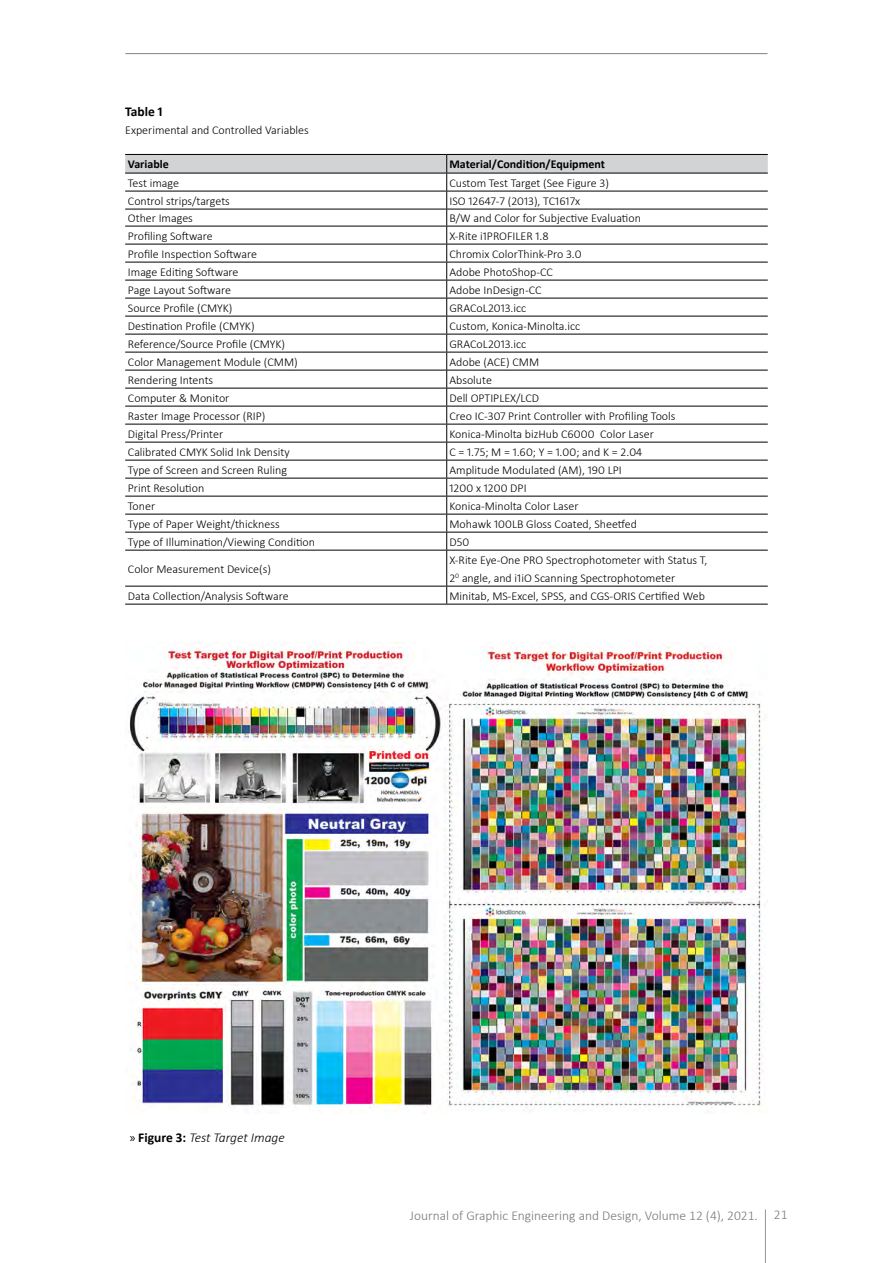
<style>
.page{position:relative;width:893px;height:1263px;background:#fff}
.page>*{position:absolute;margin:0;border:0;box-sizing:border-box;transform-origin:0 0}
.t1{font:300 13.5px "Calibri";color:#77787b}
.t2{font:italic 300 13.5px "Calibri";color:#000}
.t3{font:700 13.5px "Calibri";color:#000}
.t4{font:300 12px/18px "Calibri";color:#000}
.t5{font:700 12px "Calibri";color:#000}
.s1{font-family:"Myriad Pro";font-weight:400;font-style:normal}
.s2{font-weight:700;font-style:normal}
</style>
<div class="page">
<hr style="left:765px;top:1209px;width:1px;height:54px;background:#939598">
<hr style="left:125px;top:53px;width:642px;height:1px;background:#808285">
<hr style="left:125px;top:550px;width:322px;height:1px;background:#000">
<hr style="left:447px;top:550px;width:321px;height:1px;background:#000">
<hr style="left:125px;top:586px;width:322px;height:1px;background:#000">
<hr style="left:447px;top:586px;width:321px;height:1px;background:#000">
<hr style="left:125px;top:604px;width:322px;height:1px;background:#000">
<hr style="left:447px;top:604px;width:321px;height:1px;background:#000">
<hr style="left:446px;top:550px;width:1px;height:36px;background:#000">
<svg style="left:446px;top:586px;width:1px;height:18px"></svg>
<svg style="left:125px;top:154px;width:643px;height:396px"></svg>
<img style="left:129px;top:642px;width:634px;height:471px">
<p class="t3" style="left:125px;top:102px;width:39px">Table 1</p>
<p class="t4" style="left:125px;top:121px;width:185px">Experimental and Controlled Variables</p>
<p class="t5" style="left:128px;top:156px;width:42px">Variable</p>
<p class="t5" style="left:449px;top:156px;width:157px">Material/Condition/Equipment</p>
<p class="t4" style="left:128px;top:173px;width:53px">Test image</p>
<p class="t4" style="left:449px;top:173px;width:161px">Custom Test Target (See Figure 3)</p>
<p class="t4" style="left:128px;top:191px;width:104px">Control strips/targets</p>
<p class="t4" style="left:449px;top:191px;width:132px">ISO 12647-7 (2013), TC1617x</p>
<p class="t4" style="left:128px;top:209px;width:66px">Other Images</p>
<p class="t4" style="left:449px;top:209px;width:193px">B/W and Color for Subjective Evaluation</p>
<p class="t4" style="left:128px;top:226px;width:86px">Profiling Software</p>
<p class="t4" style="left:449px;top:226px;width:101px">X-Rite i1PROFILER 1.8</p>
<p class="t4" style="left:128px;top:244px;width:131px">Profile Inspection Software</p>
<p class="t4" style="left:449px;top:244px;width:134px">Chromix ColorThink-Pro 3.0</p>
<p class="t4" style="left:128px;top:262px;width:112px">Image Editing Software</p>
<p class="t4" style="left:449px;top:262px;width:105px">Adobe PhotoShop-CC</p>
<p class="t4" style="left:128px;top:280px;width:105px">Page Layout Software</p>
<p class="t4" style="left:449px;top:280px;width:94px">Adobe InDesign-CC</p>
<p class="t4" style="left:128px;top:298px;width:106px">Source Profile (CMYK)</p>
<p class="t4" style="left:449px;top:298px;width:78px">GRACoL2013.icc</p>
<p class="t4" style="left:128px;top:316px;width:128px">Destination Profile (CMYK)</p>
<p class="t4" style="left:449px;top:316px;width:132px">Custom, Konica-Minolta.icc</p>
<p class="t4" style="left:128px;top:334px;width:159px">Reference/Source Profile (CMYK)</p>
<p class="t4" style="left:449px;top:334px;width:78px">GRACoL2013.icc</p>
<p class="t4" style="left:128px;top:352px;width:171px">Color Management Module (CMM)</p>
<p class="t4" style="left:449px;top:352px;width:91px">Adobe (ACE) CMM</p>
<p class="t4" style="left:128px;top:370px;width:87px">Rendering Intents</p>
<p class="t4" style="left:449px;top:370px;width:44px">Absolute</p>
<p class="t4" style="left:128px;top:388px;width:103px">Computer &amp; Monitor</p>
<p class="t4" style="left:449px;top:388px;width:91px">Dell OPTIPLEX/LCD</p>
<p class="t4" style="left:128px;top:406px;width:139px">Raster Image Processor (RIP)</p>
<p class="t4" style="left:449px;top:406px;width:227px">Creo IC-307 Print Controller with Profiling Tools</p>
<p class="t4" style="left:128px;top:424px;width:97px">Digital Press/Printer</p>
<p class="t4" style="left:449px;top:424px;width:206px">Konica-Minolta bizHub C6000 Color Laser</p>
<p class="t4" style="left:128px;top:442px;width:163px">Calibrated CMYK Solid Ink Density</p>
<p class="t4" style="left:449px;top:442px;width:194px">C = 1.75; M = 1.60; Y = 1.00; and K = 2.04</p>
<p class="t4" style="left:128px;top:460px;width:161px">Type of Screen and Screen Ruling</p>
<p class="t4" style="left:449px;top:460px;width:174px">Amplitude Modulated (AM), 190 LPI</p>
<p class="t4" style="left:128px;top:478px;width:78px">Print Resolution</p>
<p class="t4" style="left:449px;top:478px;width:79px">1200 x 1200 DPI</p>
<p class="t4" style="left:128px;top:496px;width:29px">Toner</p>
<p class="t4" style="left:449px;top:496px;width:131px">Konica-Minolta Color Laser</p>
<p class="t4" style="left:128px;top:514px;width:153px">Type of Paper Weight/thickness</p>
<p class="t4" style="left:449px;top:514px;width:189px">Mohawk 100LB Gloss Coated, Sheetfed</p>
<p class="t4" style="left:128px;top:532px;width:189px">Type of Illumination/Viewing Condition</p>
<p class="t4" style="left:449px;top:532px;width:21px">D50</p>
<p class="t4" style="left:128px;top:559px;width:145px">Color Measurement Device(s)</p>
<p class="t4" style="left:449px;top:550px;width:259px">X-Rite Eye-One PRO Spectrophotometer with Status T,<br>2<sup>0</sup> angle, and i1iO Scanning Spectrophotometer</p>
<p class="t4" style="left:128px;top:586px;width:162px">Data Collection/Analysis Software</p>
<p class="t4" style="left:449px;top:586px;width:257px">Minitab, MS-Excel, SPSS, and CGS-ORIS Certified Web</p>
<p class="t2" style="left:130px;top:1129px;width:156px"><span class="s1">»</span> <span class="s2">Figure 3:</span> Test Target Image</p>
<p class="t1" style="left:410px;top:1207px;width:379px">Journal of Graphic Engineering and Design, Volume 12 (4), 2021. 21</p>
</div>
